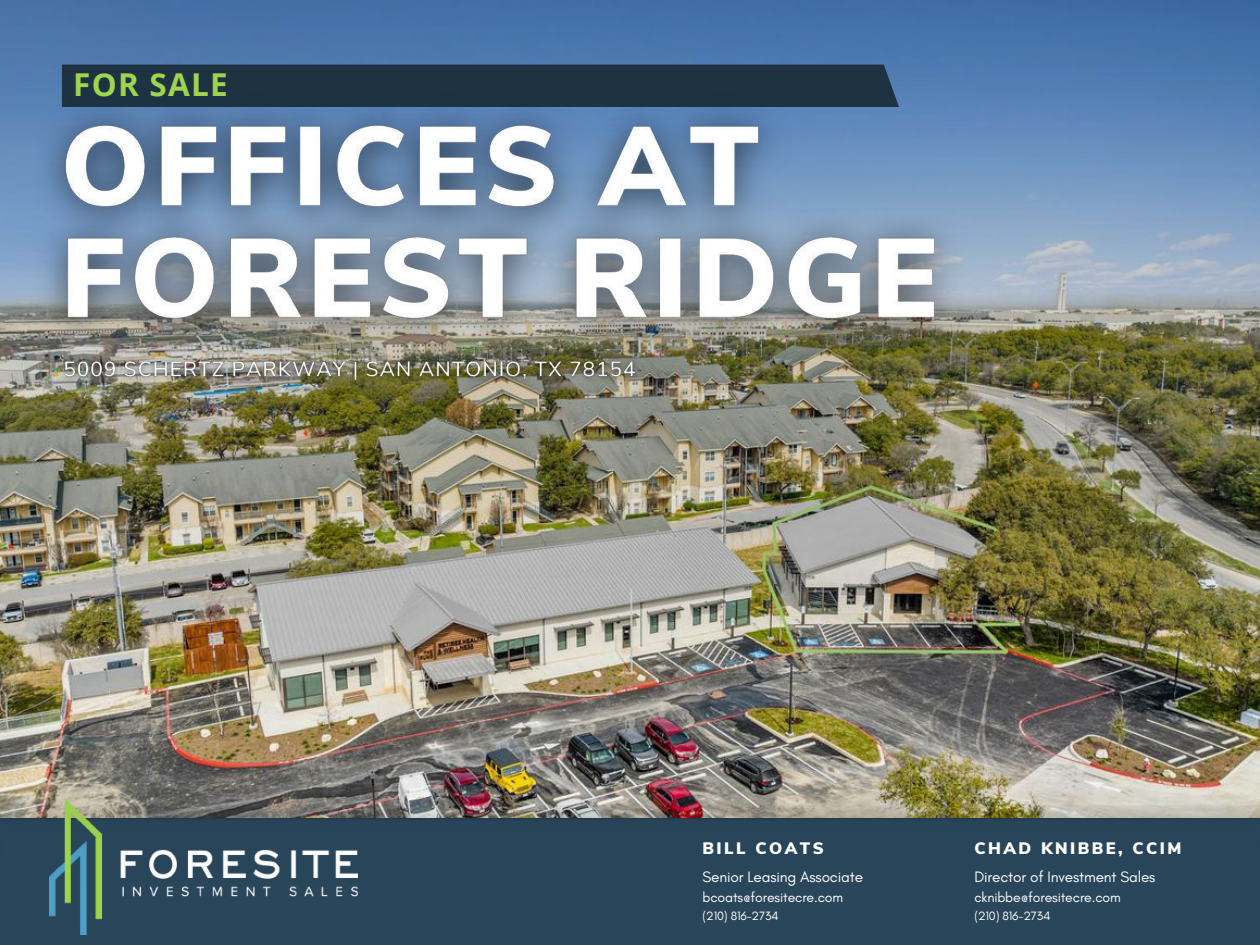
<style>
.page{position:relative;width:1260px;height:945px;background:#fff}
.page>*{position:absolute;margin:0;border:0;box-sizing:border-box;transform-origin:0 0}
.t1{font:700 31.5px "Open Sans";letter-spacing:.04em;color:#9ed44f}
.t2{font:900 16.62px "Nunito Sans";letter-spacing:.15em;color:#fff}
.t3{font:15.4px "Glacial Indifference";letter-spacing:-.01em;color:#fff}
.t4{font:14px "Glacial Indifference";letter-spacing:-.01em;color:#fff}
.t5{font:12.25px "Glacial Indifference";letter-spacing:-.01em;color:#fff}
</style>
<div class="page">
<div style="left:0;top:818px;width:1260px;height:127px;background:#2a465b"></div>
<img style="left:49px;top:881px;width:308px;height:53px">
<img style="left:0;top:0;width:1260px;height:881px">
<img style="left:13px;top:50px;width:977px;height:361px">
<img style="left:55px;top:346px;width:591px;height:49px">
<h1 class="t1" style="left:73px;top:63px;width:156px">FOR SALE</h1>
<p class="t2" style="left:703px;top:837px;width:123px">BILL COATS</p>
<p class="t3" style="left:703px;top:868px;width:162px">Senior Leasing Associate</p>
<p class="t4" style="left:703px;top:888px;width:142px">bcoats@foresitecre.com</p>
<p class="t5" style="left:703px;top:908px;width:78px">(210) 816-2734</p>
<p class="t2" style="left:974px;top:837px;width:209px">CHAD KNIBBE, CCIM</p>
<p class="t3" style="left:974px;top:868px;width:183px">Director of Investment Sales</p>
<p class="t4" style="left:974px;top:888px;width:148px">cknibbe@foresitecre.com</p>
<p class="t5" style="left:974px;top:908px;width:78px">(210) 816-2734</p>
</div>
